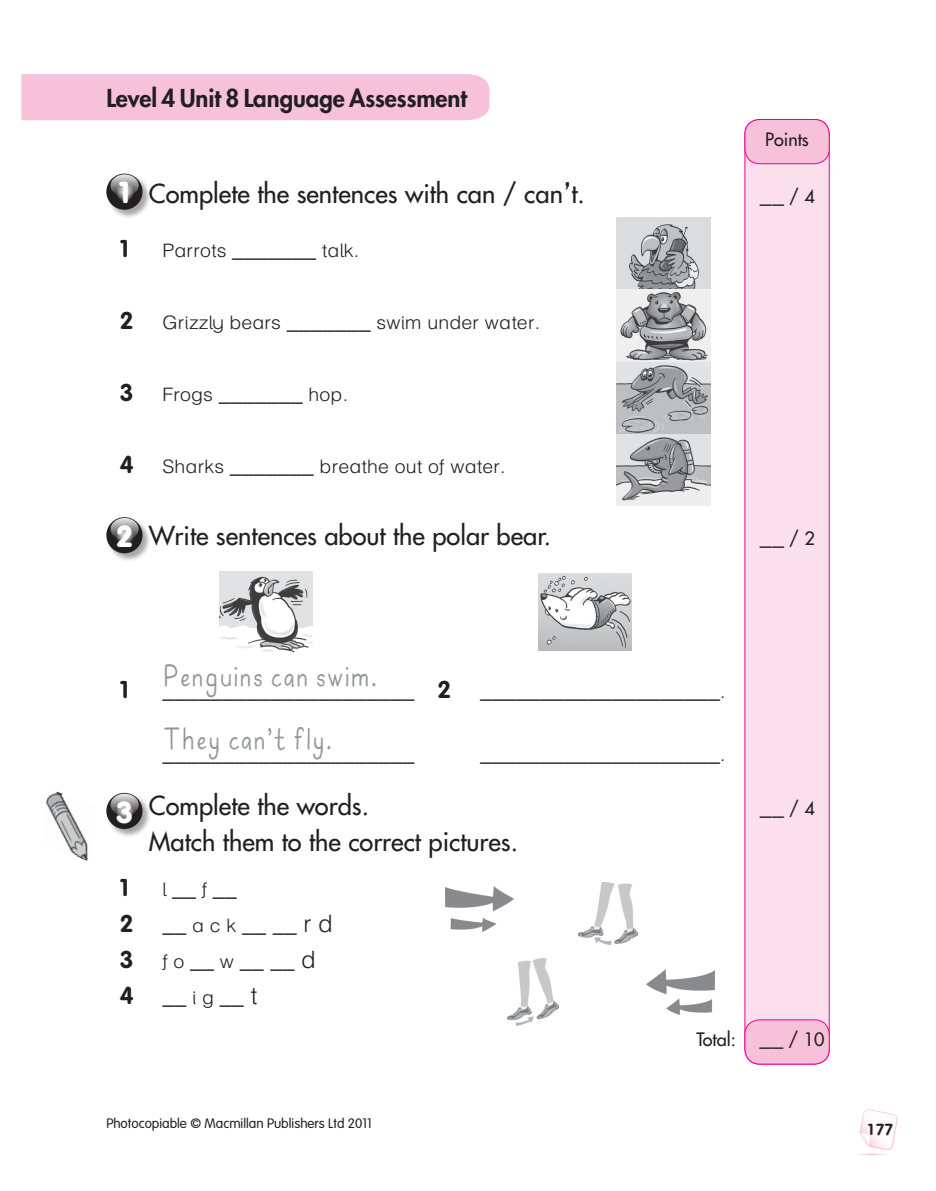
<style>
.page{position:relative;width:936px;height:1191px;background:#fff}
.page>*{position:absolute;margin:0;border:0;box-sizing:border-box;transform-origin:0 0}
.A___Activity_-_full{font:500 43.5px "DKD Infanttext";letter-spacing:.05em;color:#939598;scale:.8 1}
.R___Number{font:900 30px "VAG Rounded Std";color:#fff}
.R___Rubric___after{font:500 25.5px "Futura Std";color:#231f20}
.R___Rubric{font:500 25.5px "Futura Std";color:#231f20}
.A___Activity_-_full-2{font:300 24px "Mac Helv Infant";color:#231f20}
.P___prelim_B_Head{font:800 24px "Futura Std";letter-spacing:-.005em;color:#231f20}
.R___Rubric___after-2{font:300 24px "Mac Helv Infant";color:#231f20}
.R___Rubric-2{font:300 24px "Mac Helv Infant";color:#231f20}
.t1{font:24px "PSL Omyim Pro";color:#231f20}
.A___Activity_-_full-3{font:700 24px "VAG Rounded Std";color:#231f20}
.A___Activity_-_full-4{font:300 18.6px "Mac Helv Infant";letter-spacing:.01em;color:#231f20;scale:1.05 1}
.t2{font:500 18px "Futura Std";letter-spacing:-.005em;color:#231f20}
.t3{font:300 13.5px "VAG Rounded Std";color:#231f20}
.s1{font-family:"Syntax Infant";font-weight:400;font-size:30px}
.s2{font-family:"Futura Std";font-weight:500;font-size:18px}
.s3{font-size:24px}
.s4{font-family:"VAG Rounded Std";font-weight:700;font-size:24px}
.s5{font-family:"VAG Rounded Std";font-weight:700}
.s6{font-size:18.6px}
.s7{font-family:"Mac Helv Infant";font-weight:300;font-size:24px}
</style>
<div class="page">
<div style="left:744px;top:119px;width:85px;height:945px;background:#fbdfeb;border-radius:15px"></div>
<div style="left:744px;top:119px;width:85px;height:945px;border:1px solid #ed028c;border-radius:15px"></div>
<div style="left:744px;top:119px;width:85px;height:45px;background:#f7c1d9;border-radius:15px"></div>
<div style="left:744px;top:119px;width:85px;height:45px;border:1px solid #ed028c;border-radius:15px"></div>
<div style="left:744px;top:1019px;width:85px;height:45px;background:#f7c1d9;border-radius:15px"></div>
<div style="left:744px;top:1019px;width:85px;height:45px;border:1px solid #ed028c;border-radius:15px"></div>
<div style="left:21px;top:74px;width:468px;height:46px;background:#f7c1d9"></div>
<img style="left:858px;top:1109px;width:39px;height:46px">
<img style="left:45px;top:791px;width:43px;height:69px">
<img style="left:617px;top:433px;width:93px;height:72px">
<svg style="left:617px;top:361px;width:93px;height:72px;background:#b0b1b4"></svg>
<svg style="left:617px;top:217px;width:93px;height:72px;background:#b8b9bb"></svg>
<svg style="left:617px;top:289px;width:93px;height:72px"></svg>
<img style="left:219px;top:571px;width:94px;height:81px">
<div style="left:538px;top:571px;width:93px;height:81px;background:linear-gradient(to right,#dbdcde,#dbdcde)"></div>
<img style="left:538px;top:574px;width:93px;height:76px">
<img style="left:507px;top:958px;width:51px;height:67px">
<img style="left:445px;top:886px;width:69px;height:45px">
<img style="left:578px;top:882px;width:59px;height:62px">
<img style="left:646px;top:969px;width:68px;height:45px">
<div style="left:106px;top:173px;width:45px;height:46px;background:#231f20;opacity:.4"></div>
<svg style="left:106px;top:174px;width:36px;height:36px"></svg>
<svg style="left:110px;top:174px;width:29px;height:22px"></svg>
<div style="left:106px;top:517px;width:45px;height:45px;background:#231f20;opacity:.4"></div>
<svg style="left:106px;top:517px;width:36px;height:36px"></svg>
<svg style="left:110px;top:518px;width:29px;height:22px"></svg>
<div style="left:106px;top:792px;width:45px;height:46px;background:#231f20;opacity:.4"></div>
<svg style="left:106px;top:793px;width:36px;height:36px"></svg>
<svg style="left:110px;top:793px;width:29px;height:22px"></svg>
<p class="P___prelim_B_Head" style="left:106px;top:83px;width:362px">Level 4 Unit 8 Language Assessment</p>
<p class="t2" style="left:765px;top:128px;width:45px">Points</p>
<p class="R___Number" style="left:120px;top:175px;width:11px">1</p>
<p class="R___Rubric___after" style="left:149px;top:177px;width:437px">Complete the sentences with can / can<span class="s1">’</span>t.</p>
<p class="R___Rubric___after-2" style="left:760px;top:179px;width:56px">__ <span class="s2">/ 4</span></p>
<p class="A___Activity_-_full-3" style="left:120px;top:234px;width:10px">1</p>
<p class="A___Activity_-_full-4" style="left:162px;top:238px;width:189px">Parrots <span class="s3">_______</span> talk.</p>
<p class="A___Activity_-_full-4" style="left:120px;top:310px;width:402px"><span class="s4">2</span> Grizzly bears <span class="s3">_______</span> swim under water.</p>
<p class="A___Activity_-_full-4" style="left:120px;top:382px;width:219px"><span class="s4">3</span> Frogs <span class="s3">_______</span> hop.</p>
<p class="A___Activity_-_full-4" style="left:120px;top:454px;width:369px"><span class="s4">4</span> Sharks <span class="s3">_______</span> breathe out of water.</p>
<p class="R___Number" style="left:117px;top:518px;width:16px">2</p>
<p class="R___Rubric___after" style="left:149px;top:519px;width:403px">Write sentences about the polar bear.</p>
<p class="R___Rubric___after-2" style="left:760px;top:521px;width:56px">__ <span class="s2">/ 2</span></p>
<p class="A___Activity_-_full-3" style="left:120px;top:675px;width:10px">1</p>
<p class="R___Number" style="left:117px;top:794px;width:17px">3</p>
<p class="A___Activity_-_full" style="left:163px;top:658px;width:269px">Penguins can swim.</p>
<p class="A___Activity_-_full" style="left:163px;top:721px;width:212px">They can’t fly.</p>
<p class="A___Activity_-_full-2" style="left:162px;top:674px;width:254px">_____________________</p>
<p class="A___Activity_-_full-2" style="left:162px;top:737px;width:254px">_____________________</p>
<p class="A___Activity_-_full-2" style="left:437px;top:674px;width:289px"><span class="s5">2</span> ____________________<span class="s6">.</span></p>
<p class="A___Activity_-_full-2" style="left:480px;top:737px;width:247px">____________________<span class="s6">.</span></p>
<p class="R___Rubric" style="left:149px;top:789px;width:222px">Complete the words.</p>
<p class="R___Rubric-2" style="left:760px;top:791px;width:56px">__ <span class="s2">/ 4</span></p>
<p class="R___Rubric" style="left:149px;top:825px;width:371px">Match them to the correct pictures.</p>
<p class="A___Activity_-_full-3" style="left:120px;top:873px;width:10px">1</p>
<p class="A___Activity_-_full-2" style="left:162px;top:872px;width:76px"><span class="s6">l</span> __ <span class="s6">f</span> __</p>
<p class="A___Activity_-_full-2" style="left:120px;top:908px;width:214px"><span class="s5">2</span> __ <span class="s6">a c k</span> __ __ r d</p>
<p class="A___Activity_-_full-2" style="left:120px;top:944px;width:197px"><span class="s5">3</span> <span class="s6">f o</span> __ <span class="s6">w</span> __ __ d</p>
<p class="A___Activity_-_full-2" style="left:120px;top:980px;width:139px"><span class="s5">4</span> __ <span class="s6">i g</span> __ t</p>
<p class="t2" style="left:696px;top:1028px;width:130px">Total: <span class="s7">__</span> / 10</p>
<p class="t3" style="left:106px;top:1116px;width:267px">Photocopiable © Macmillan Publishers Ltd 2011</p>
<p class="t1" style="left:866px;top:1116px;width:28px">177</p>
</div>
